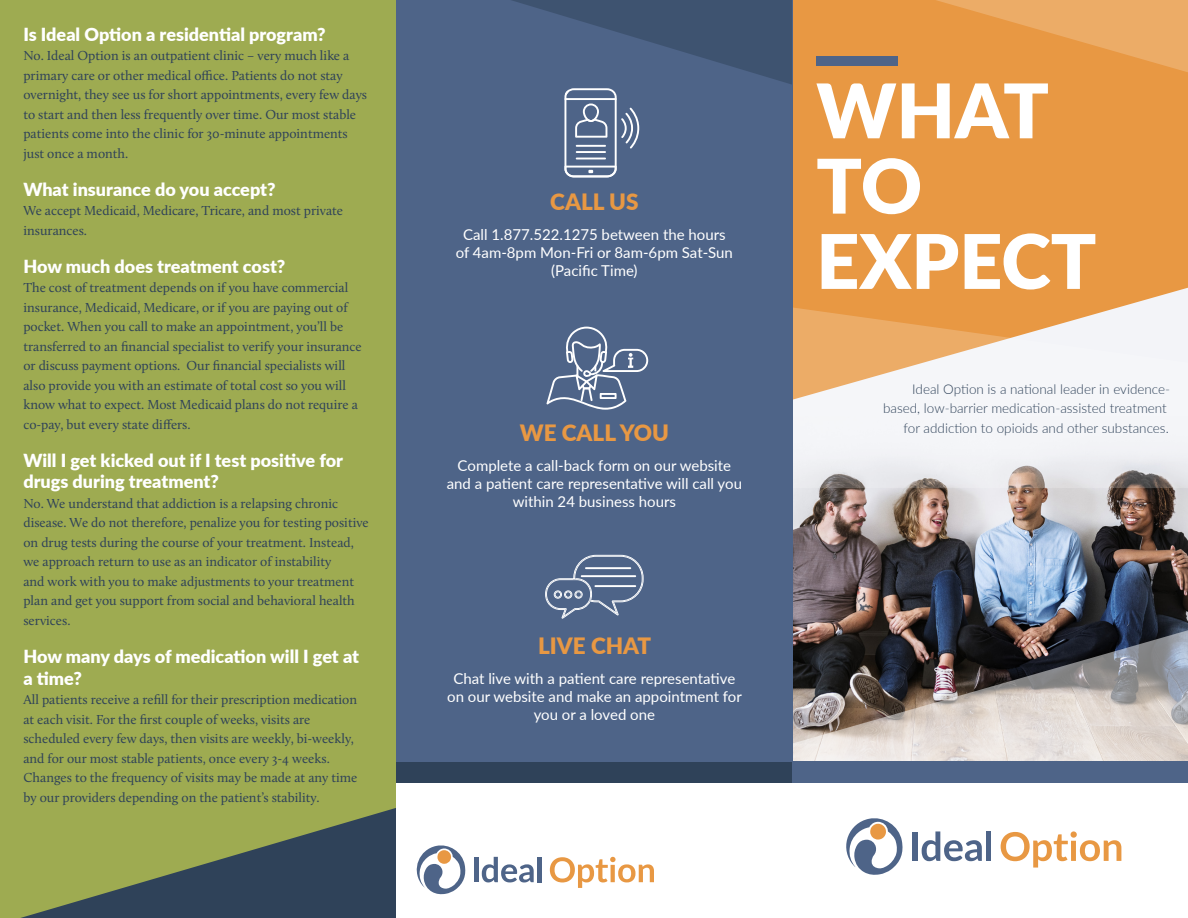
<style>
.page{position:relative;width:1188px;height:918px;background:#fff}
.page>*{position:absolute;margin:0;border:0;box-sizing:border-box;transform-origin:0 0}
.Copy{font:900 75.3px/75.3px "Lato";color:#fff}
.Titles{font:900 22.5px "Lato";color:#e89843}
.Titles-2{font:900 18px/21.6px "Lato";color:#fff}
.Titles-3{font:15px/18px "Lato";color:#fff;text-align:center}
.Copy-2{font:13.5px/19.5px "Calluna";color:#2f4259}
.Copy-3{font:300 13.5px/19.5px "Lato";color:#2f4259;text-align:right}
</style>
<div class="page">
<div style="left:396px;top:762px;width:437px;height:21px;background:#2f4259"></div>
<div style="left:0;top:0;width:396px;height:918px;background:#9eab51"></div>
<div style="left:793px;top:0;width:395px;height:457px;background:#e89843"></div>
<svg style="left:793px;top:288px;width:395px;height:20px"></svg>
<img style="left:793px;top:488px;width:395px;height:138px">
<img style="left:793px;top:626px;width:395px;height:136px">
<svg style="left:793px;top:308px;width:395px;height:180px;fill:#f3f4f8"></svg>
<hr style="left:474px;top:858px;width:4px;height:24px;background:#4e6488">
<svg style="left:482px;top:857px;width:52px;height:25px"></svg>
<hr style="left:538px;top:857px;width:4px;height:25px;background:#4e6488">
<svg style="left:550px;top:857px;width:104px;height:31px"></svg>
<svg style="left:611px;top:865px;width:4px;height:17px"></svg>
<svg style="left:416px;top:845px;width:50px;height:50px"></svg>
<div style="left:912px;top:832px;width:6px;height:29px;background:#4e6488"></div>
<svg style="left:922px;top:831px;width:60px;height:30px"></svg>
<div style="left:986px;top:831px;width:5px;height:30px;background:#4e6488"></div>
<svg style="left:1001px;top:831px;width:120px;height:37px"></svg>
<div style="left:1071px;top:841px;width:5px;height:20px;background:#e89843"></div>
<svg style="left:846px;top:818px;width:57px;height:57px"></svg>
<div style="left:792px;top:762px;width:396px;height:21px;background:#4e6488"></div>
<svg style="left:21px;top:808px;width:375px;height:110px"></svg>
<div style="left:396px;top:0;width:397px;height:762px;background:#4e6488"></div>
<svg style="left:512px;top:0;width:676px;height:177px"></svg>
<hr style="left:576px;top:145px;width:30px;height:2px;background:#fff">
<hr style="left:576px;top:151px;width:30px;height:2px;background:#fff">
<hr style="left:576px;top:158px;width:30px;height:1px;background:#fff">
<svg style="left:546px;top:327px;width:102px;height:83px"></svg>
<svg style="left:545px;top:555px;width:99px;height:64px"></svg>
<hr style="left:585px;top:567px;width:46px;height:2px;background:#fff">
<hr style="left:581px;top:575px;width:55px;height:2px;background:#fff">
<hr style="left:594px;top:585px;width:42px;height:2px;background:#fff">
<p class="Titles-2" style="left:23px;top:22px;width:304px">Is Ideal Option a residential program?</p>
<p class="Copy-2" style="left:23px;top:46px;width:345px">No. Ideal Option is an outpatient clinic – very much like a primary care or other medical office. Patients do not stay overnight, they see us for short appointments, every few days to start and then less frequently over time. Our most stable patients come into the clinic for 30-minute appointments just once a month.</p>
<p class="Titles-2" style="left:23px;top:178px;width:254px">What insurance do you accept?</p>
<p class="Copy-2" style="left:23px;top:201px;width:321px">We accept Medicaid, Medicare, Tricare, and most private insurances.</p>
<p class="Titles-2" style="left:23px;top:255px;width:264px">How much does treatment cost?</p>
<p class="Copy-2" style="left:23px;top:278px;width:340px">The cost of treatment depends on if you have commercial insurance, Medicaid, Medicare, or if you are paying out of pocket. When you call to make an appointment, you’ll be transferred to an financial specialist to verify your insurance or discuss payment options. Our financial specialists will also provide you with an estimate of total cost so you will know what to expect. Most Medicaid plans do not require a co-pay, but every state differs.</p>
<p class="Titles-2" style="left:23px;top:449px;width:321px">Will I get kicked out if I test positive for drugs during treatment?</p>
<p class="Copy-2" style="left:23px;top:494px;width:347px">No. We understand that addiction is a relapsing chronic disease. We do not therefore, penalize you for testing positive on drug tests during the course of your treatment. Instead, we approach return to use as an indicator of instability<br>and work with you to make adjustments to your treatment plan and get you support from social and behavioral health services.</p>
<p class="Titles-2" style="left:23px;top:645px;width:337px">How many days of medication will I get at a time?</p>
<p class="Copy-2" style="left:23px;top:690px;width:336px">All patients receive a refill for their prescription medication at each visit. For the first couple of weeks, visits are scheduled every few days, then visits are weekly, bi-weekly, and for our most stable patients, once every 3-4 weeks.<br>Changes to the frequency of visits may be made at any time by our providers depending on the patient’s stability.</p>
<p class="Titles" style="left:550px;top:185px;width:90px">CALL US</p>
<p class="Titles-3" style="left:456px;top:225px;width:279px">Call 1.877.522.1275 between the hours of 4am-8pm Mon-Fri or 8am-6pm Sat-Sun (Pacific Time)</p>
<p class="Titles" style="left:520px;top:416px;width:151px">WE CALL YOU</p>
<p class="Titles-3" style="left:447px;top:456px;width:297px">Complete a call-back form on our website and a patient care representative will call you within 24 business hours</p>
<p class="Titles" style="left:538px;top:629px;width:115px">LIVE CHAT</p>
<p class="Titles-3" style="left:447px;top:669px;width:296px">Chat live with a patient care representative on our website and make an appointment for you or a loved one</p>
<p class="Copy" style="left:816px;top:70px;width:234px">WHAT<br>TO</p>
<p class="Copy" style="left:816px;top:220px;width:282px">EXPECT</p>
<p class="Copy-3" style="left:883px;top:379px;width:289px">Ideal Option is a national leader in evidence&shy;based, low-barrier medication-assisted treatment for addiction to opioids and other substances.</p>
</div>
